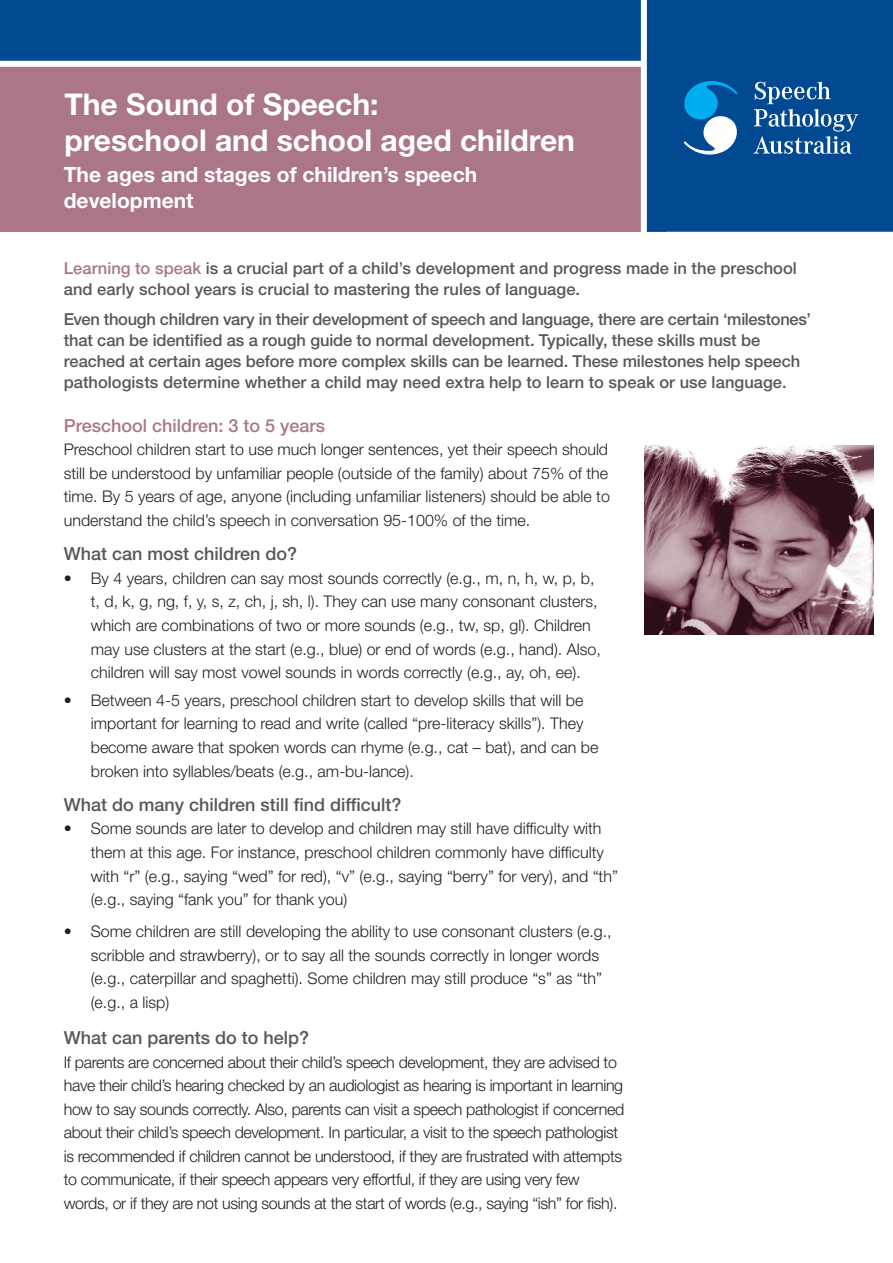
<style>
.page{position:relative;width:893px;height:1263px;background:#fff}
.page>*{position:absolute;margin:0;border:0;box-sizing:border-box;transform-origin:0 0}
.t1{font:700 30px/36px "Helvetica Neue LT Std";color:#fff}
.t2{font:700 21px/25.2px "Helvetica Neue LT Std";color:#fff}
.t3{font:500 18px "Helvetica Neue LT Std";color:#57585a}
.t4{font:500 18px "Helvetica Neue LT Std";color:#ab7786}
.t5{font:500 16.5px/21px "Helvetica Neue LT Std";letter-spacing:-.005em;color:#57585a}
.t6{font:300 16.05px/23.5px "Helvetica Neue LT Std";color:#231f20}
.t7{font:300 16.05px/23.5px "Helvetica Neue LT Std";letter-spacing:-.02em;color:#231f20}
.s1{color:#ab7786}
</style>
<div class="page">
<div style="left:0;top:57px;width:665px;height:175px;background:#ab7786"></div>
<div style="left:647px;top:0;width:246px;height:232px;background:#014990"></div>
<svg style="left:754px;top:82px;width:104px;height:72px;background:#356ea6"></svg>
<svg style="left:682px;top:77px;width:58px;height:81px"></svg>
<div style="left:1px;top:1px;width:640px;height:61px;background:#014990"></div>
<div style="left:0;top:0;width:642px;height:63px;border:2px solid #014990"></div>
<div style="left:641px;top:0;width:6px;height:258px;background:#fff"></div>
<img style="left:644px;top:445px;width:230px;height:190px">
<div style="left:0;top:61px;width:644px;height:6px;background:#fff"></div>
<h1 class="t1" style="left:65px;top:86px;width:512px">The Sound of Speech:<br>preschool and school aged children</h1>
<h2 class="t2" style="left:64px;top:162px;width:415px">The ages and stages of children’s speech development</h2>
<p class="t5" style="left:64px;top:258px;width:734px"><span class="s1">Learning to speak</span> is a crucial part of a child’s development and progress made in the preschool and early school years is crucial to mastering the rules of language.</p>
<p class="t5" style="left:64px;top:308px;width:749px">Even though children vary in their development of speech and language, there are certain ‘milestones’ that can be identified as a rough guide to normal development. Typically, these skills must be reached at certain ages before more complex skills can be learned. These milestones help speech pathologists determine whether a child may need extra help to learn to speak or use language.</p>
<p class="t4" style="left:64px;top:415px;width:263px">Preschool children: 3 to 5 years</p>
<p class="t6" style="left:64px;top:437px;width:548px;text-align:justify">Preschool children start to use much longer sentences, yet their speech should still be understood by unfamiliar people (outside of the family) about 75% of the time. By 5 years of age, anyone (including unfamiliar listeners) should be able to understand the child’s speech in conversation 95-100% of the time.</p>
<p class="t3" style="left:64px;top:543px;width:235px">What can most children do?</p>
<p class="t6" style="left:91px;top:566px;width:512px">By 4 years, children can say most sounds correctly (e.g., m, n, h, w, p, b, t, d, k, g, ng, f, y, s, z, ch, j, sh, l). They can use many consonant clusters, which are combinations of two or more sounds (e.g., tw, sp, gl). Children may use clusters at the start (e.g., blue) or end of words (e.g., hand). Also, children will say most vowel sounds in words correctly (e.g., ay, oh, ee).</p>
<p class="t6" style="left:91px;top:688px;width:509px">Between 4-5 years, preschool children start to develop skills that will be important for learning to read and write (called “pre-literacy skills”). They become aware that spoken words can rhyme (e.g., cat – bat), and can be broken into syllables/beats (e.g., am-bu-lance).</p>
<p class="t3" style="left:64px;top:794px;width:339px">What do many children still find difficult?</p>
<p class="t6" style="left:91px;top:817px;width:529px">Some sounds are later to develop and children may still have difficulty with them at this age. For instance, preschool children commonly have difficulty with “r” (e.g., saying “wed” for red), “v” (e.g., saying “berry” for very), and “th” (e.g., saying “fank you” for thank you)</p>
<p class="t6" style="left:91px;top:919px;width:522px">Some children are still developing the ability to use consonant clusters (e.g., scribble and strawberry), or to say all the sounds correctly in longer words (e.g., caterpillar and spaghetti). Some children may still produce “s” as “th” (e.g., a lisp)</p>
<p class="t3" style="left:64px;top:1027px;width:247px">What can parents do to help?</p>
<p class="t7" style="left:64px;top:1050px;width:562px">If parents are concerned about their child’s speech development, they are advised to have their child’s hearing checked by an audiologist as hearing is important in learning how to say sounds correctly. Also, parents can visit a speech pathologist if concerned about their child’s speech development. In particular, a visit to the speech pathologist is recommended if children cannot be understood, if they are frustrated with attempts to communicate, if their speech appears very effortful, if they are using very few words, or if they are not using sounds at the start of words (e.g., saying “ish” for fish).</p>
</div>
